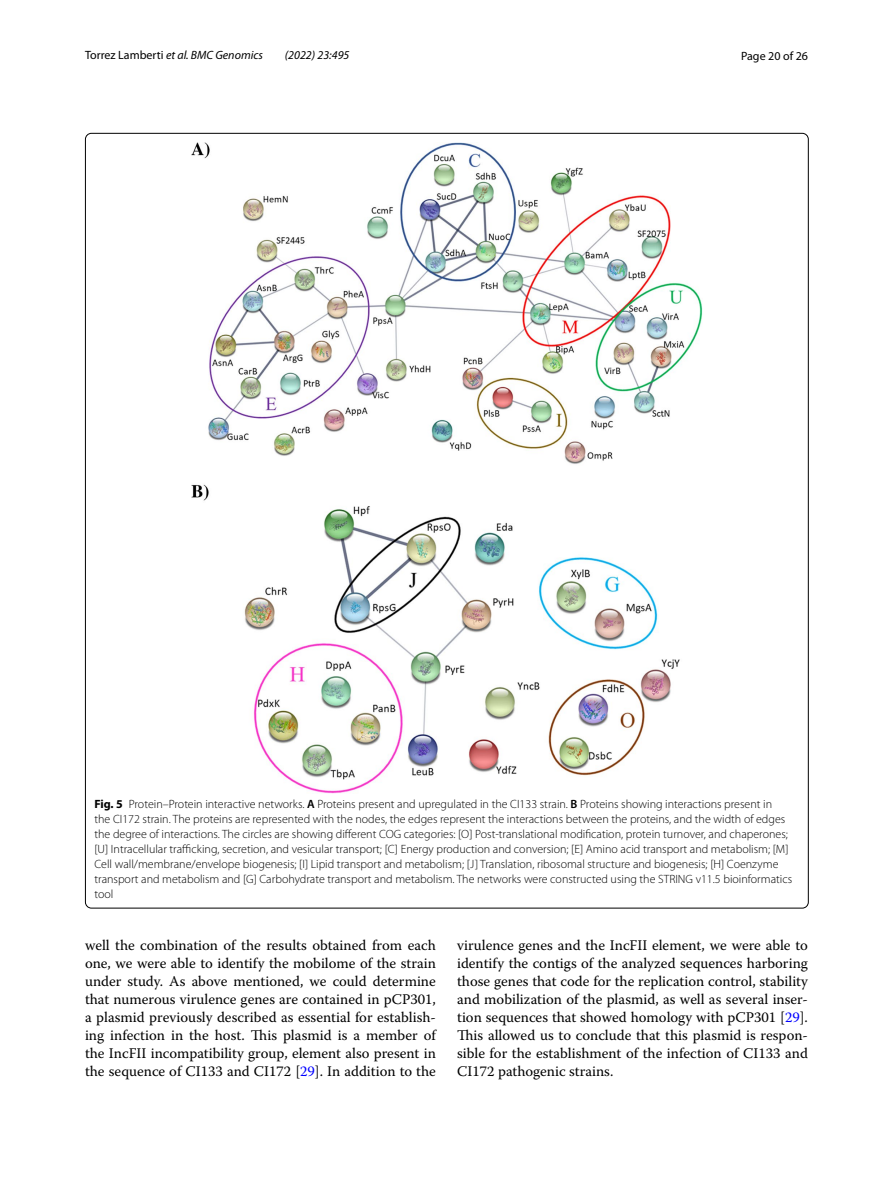
<style>
.page{position:relative;width:893px;height:1187px;background:#fff}
.page>*{position:absolute;margin:0;border:0;box-sizing:border-box;transform-origin:0 0}
.t1{font:14.7px/18px "Warnock Pro";color:#000;text-align:justify}
.t2{font:300 12px/15px "Myriad Pro";color:#000}
.t3{font:italic 12px "Myriad Pro";color:#000}
.t4{font:12px "Myriad Pro";color:#000}
.s1{font-style:normal}
.s2{font-weight:700}
.s3{font-weight:600}
.s4{color:#00f}
</style>
<div class="page">
<img style="left:192px;top:142px;width:510px;height:651px">
<p class="t3" style="left:85px;top:48px;width:179px"><span class="s1">Torrez Lamberti</span> et al. BMC Genomics</p>
<p class="t3" style="left:285px;top:48px;width:66px">(2022) 23:495</p>
<p class="t4" style="left:741px;top:48px;width:68px">Page 20 of 26</p>
<p class="t2" style="left:94px;top:796px;width:699px"><span class="s2">Fig. 5</span> Protein–Protein interactive networks. <span class="s3">A</span> Proteins present and upregulated in the CI133 strain. <span class="s3">B</span> Proteins showing interactions present in<br>the CI172 strain. The proteins are represented with the nodes, the edges represent the interactions between the proteins, and the width of edges the degree of interactions. The circles are showing different COG categories: [O] Post-translational modification, protein turnover, and chaperones; [U] Intracellular trafficking, secretion, and vesicular transport; [C] Energy production and conversion; [E] Amino acid transport and metabolism; [M] Cell wall/membrane/envelope biogenesis; [I] Lipid transport and metabolism; [J] Translation, ribosomal structure and biogenesis; [H] Coenzyme transport and metabolism and [G] Carbohydrate transport and metabolism. The networks were constructed using the STRING v11.5 bioinformatics tool</p>
<p class="t1" style="left:85px;top:935px;width:352px">well the combination of the results obtained from each one, we were able to identify the mobilome of the strain under study. As above mentioned, we could determine that numerous virulence genes are contained in pCP301, a plasmid previously described as essential for establish&shy;ing infection in the host. This plasmid is a member of the IncFII incompatibility group, element also present in the sequence of CI133 and CI172 [<span class="s4">29</span>]. In addition to the</p>
<p class="t1" style="left:457px;top:935px;width:352px">virulence genes and the IncFII element, we were able to identify the contigs of the analyzed sequences harboring those genes that code for the replication control, stability and mobilization of the plasmid, as well as several inser&shy;tion sequences that showed homology with pCP301 [<span class="s4">29</span>].<br>This allowed us to conclude that this plasmid is respon&shy;sible for the establishment of the infection of CI133 and CI172 pathogenic strains.</p>
</div>
